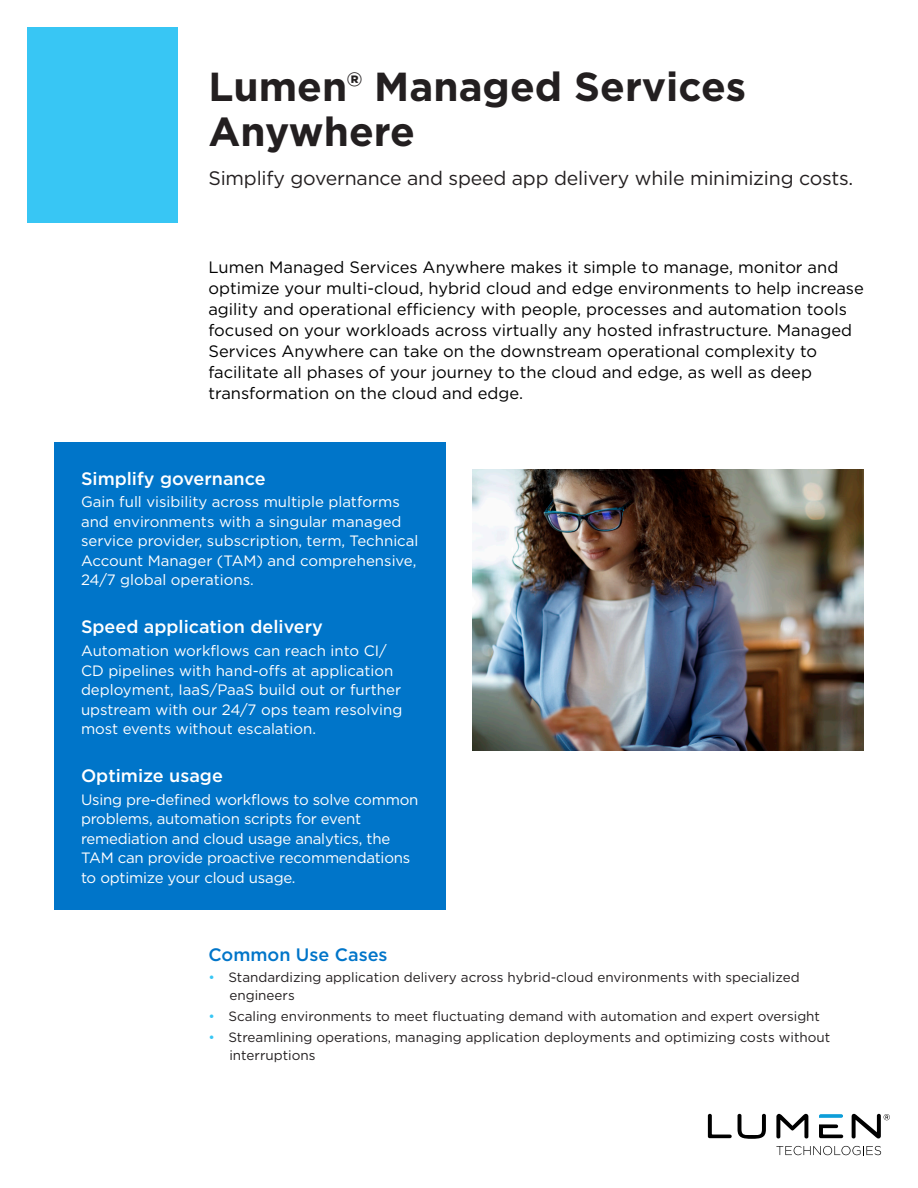
<style>
.page{position:relative;width:918px;height:1188px;background:#fff}
.page>*{position:absolute;margin:0;border:0;box-sizing:border-box;transform-origin:0 0}
.t1{font:700 40.5px/45px "Gotham";color:#231f20}
.Title_-_Sub{font:19.5px "Gotham";letter-spacing:-.01em;color:#231f20}
.Heading_-_Call_Out_B{font:500 18px "Gotham";color:#fff}
.Heading{font:500 18px "Gotham";color:#0075c9}
.Body_Copy_-_Intro_Pa{font:16.5px/21px "Gotham";color:#000}
.Body_Copy_-_Call_Out{font:15px/19.5px "Gotham";color:#fff}
.t2{font:13.5px/18px "Gotham";color:#231f20}
.s1{color:#38c6f4}
</style>
<div class="page">
<div style="left:27px;top:27px;width:150px;height:196px;background:#38c6f4"></div>
<svg style="left:708px;top:1114px;width:24px;height:24px"></svg>
<svg style="left:738px;top:1114px;width:28px;height:25px"></svg>
<svg style="left:776px;top:1114px;width:32px;height:24px"></svg>
<svg style="left:819px;top:1114px;width:24px;height:4px"></svg>
<svg style="left:819px;top:1124px;width:24px;height:14px"></svg>
<svg style="left:852px;top:1114px;width:38px;height:24px"></svg>
<svg style="left:776px;top:1146px;width:105px;height:9px"></svg>
<div style="left:54px;top:443px;width:392px;height:467px;background:#0075c9"></div>
<img style="left:472px;top:470px;width:392px;height:281px">
<p class="t1" style="left:208px;top:64px;width:539px">Lumen® Managed Services<br>Anywhere</p>
<p class="Title_-_Sub" style="left:208px;top:166px;width:646px">Simplify governance and speed app delivery while minimizing costs.</p>
<p class="Body_Copy_-_Intro_Pa" style="left:208px;top:257px;width:657px">Lumen Managed Services Anywhere makes it simple to manage, monitor and optimize your multi-cloud, hybrid cloud and edge environments to help increase agility and operational efficiency with people, processes and automation tools focused on your workloads across virtually any hosted infrastructure. Managed Services Anywhere can take on the downstream operational complexity to facilitate all phases of your journey to the cloud and edge, as well as deep transformation on the cloud and edge.</p>
<p class="Heading_-_Call_Out_B" style="left:81px;top:466px;width:186px">Simplify governance</p>
<p class="Body_Copy_-_Call_Out" style="left:81px;top:492px;width:339px">Gain full visibility across multiple platforms and environments with a singular managed service provider, subscription, term, Technical Account Manager (TAM) and comprehensive, 24/7 global operations.</p>
<p class="Heading_-_Call_Out_B" style="left:81px;top:615px;width:243px">Speed application delivery</p>
<p class="Body_Copy_-_Call_Out" style="left:81px;top:641px;width:323px">Automation workflows can reach into CI/ CD pipelines with hand-offs at application deployment, IaaS/PaaS build out or further upstream with our 24/7 ops team resolving most events without escalation.</p>
<p class="Heading_-_Call_Out_B" style="left:81px;top:764px;width:143px">Optimize usage</p>
<p class="Body_Copy_-_Call_Out" style="left:81px;top:789px;width:339px">Using pre-defined workflows to solve common problems, automation scripts for event remediation and cloud usage analytics, the TAM can provide proactive recommendations to optimize your cloud usage.</p>
<p class="Heading" style="left:208px;top:943px;width:181px">Common Use Cases</p>
<p class="t2" style="left:229px;top:968px;width:572px;text-indent:-21px"><span class="s1">•</span> Standardizing application delivery across hybrid-cloud environments with specialized engineers</p>
<p class="t2" style="left:208px;top:1007px;width:613px"><span class="s1">•</span> Scaling environments to meet fluctuating demand with automation and expert oversight</p>
<p class="t2" style="left:229px;top:1028px;width:602px;text-indent:-21px"><span class="s1">•</span> Streamlining operations, managing application deployments and optimizing costs without interruptions</p>
</div>
